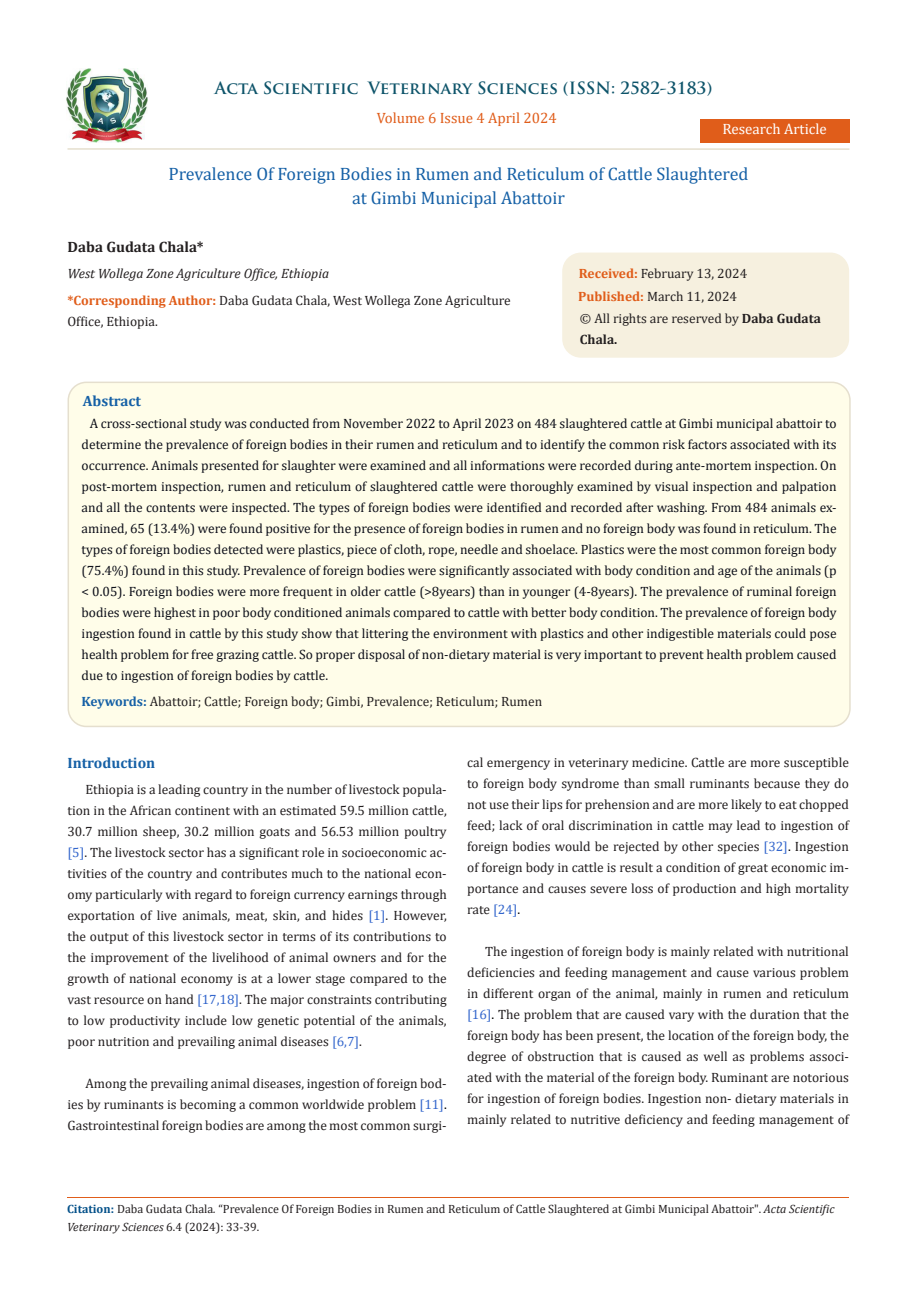
<style>
.page{position:relative;width:917px;height:1296px;background:#fff}
.page>*{position:absolute;margin:0;border:0;box-sizing:border-box;transform-origin:0 0}
.t1{font:18px/24px "Cambria";color:#1560a6;text-align:center}
.t2{font:700 16.5px "Trajan Pro";color:#0e546a}
.t3{font:15px "Cambria";color:#e05d1a}
.t4{font:700 15px "Cambria";color:#1560a6}
.t5{font:700 15px "Cambria";color:#231f20}
.t6{font:15px "Cambria";color:#fff}
.Default{font:13.5px/21px "Cambria";color:#231f20;text-align:justify}
.No_Spacing{font:13.5px/21px "Cambria";color:#0e101a;text-align:justify}
.No_Spacing-2{font:13.5px "Cambria";color:#231f20}
.t7{font:italic 13.5px "Cambria";color:#231f20}
.t8{font:12px/18px "Cambria";color:#231f20}
.s1{font-weight:700;color:#e05d1a}
.s2{font-weight:700}
.s3{font-weight:700;color:#1560a6}
.s4{color:#36c}
.s5{color:#000}
.s6{font-weight:700;color:#035089}
.s7{font-style:italic}
</style>
<div class="page">
<img style="left:67px;top:68px;width:80px;height:74px">
<div style="left:699px;top:119px;width:150px;height:23px;background:#e05d1a"></div>
<div style="left:563px;top:253px;width:285px;height:104px;background:#f6f0df;border-radius:18px"></div>
<div style="left:562px;top:253px;width:287px;height:105px;border:2px solid #f6f0df;border-radius:18px"></div>
<div style="left:68px;top:382px;width:781px;height:344px;background:#fffde9;border-radius:18px"></div>
<div style="left:67px;top:382px;width:783px;height:345px;border:2px solid #e5dfce;border-radius:18px"></div>
<hr style="left:67px;top:1198px;width:782px;height:1px;background:#e05d1a">
<hr style="left:67px;top:148px;width:782px;height:2px;background:#e5dfce">
<p class="t2" style="left:215px;top:77px;width:499px">Acta Scientific Veterinary Sciences (ISSN: 2582-3183)</p>
<p class="t3" style="left:376px;top:109px;width:182px">Volume 6 Issue 4 April 2024</p>
<p class="t6" style="left:722px;top:120px;width:106px">Research Article</p>
<p class="t1" style="left:168px;top:162px;width:581px">Prevalence Of Foreign Bodies in Rumen and Reticulum of Cattle Slaughtered at Gimbi Municipal Abattoir</p>
<p class="t5" style="left:67px;top:237px;width:137px">Daba Gudata Chala*</p>
<p class="t7" style="left:67px;top:264px;width:263px">West Wollega Zone Agriculture Office, Ethiopia</p>
<p class="Default" style="left:67px;top:290px;width:445px"><span class="s1">*Corresponding Author:</span> Daba Gudata Chala, West Wollega Zone Agriculture<br>Office, Ethiopia.</p>
<p class="Default" style="left:579px;top:263px;width:170px"><span class="s1">Received:</span> February 13, 2024</p>
<p class="Default" style="left:578px;top:286px;width:160px"><span class="s1">Published:</span> March 11, 2024</p>
<p class="Default" style="left:580px;top:307px;width:243px">© All rights are reserved by <span class="s2">Daba Gudata<br>Chala.</span></p>
<p class="t4" style="left:83px;top:390px;width:60px">Abstract</p>
<p class="No_Spacing" style="left:82px;top:413px;width:756px;text-indent:8px">A cross-sectional study was conducted from November 2022 to April 2023 on 484 slaughtered cattle at Gimbi municipal abattoir to determine the prevalence of foreign bodies in their rumen and reticulum and to identify the common risk factors associated with its occurrence. Animals presented for slaughter were examined and all informations were recorded during ante-mortem inspection. On post-mortem inspection, rumen and reticulum of slaughtered cattle were thoroughly examined by visual inspection and palpation and all the contents were inspected. The types of foreign bodies were identified and recorded after washing. From 484 animals ex&shy;amined, 65 (13.4%) were found positive for the presence of foreign bodies in rumen and no foreign body was found in reticulum. The types of foreign bodies detected were plastics, piece of cloth, rope, needle and shoelace. Plastics were the most common foreign body (75.4%) found in this study. Prevalence of foreign bodies were significantly associated with body condition and age of the animals (p &lt; 0.05). Foreign bodies were more frequent in older cattle (&gt;8years) than in younger (4-8years). The prevalence of ruminal foreign bodies were highest in poor body conditioned animals compared to cattle with better body condition. The prevalence of foreign body ingestion found in cattle by this study show that littering the environment with plastics and other indigestible materials could pose health problem for free grazing cattle. So proper disposal of non-dietary material is very important to prevent health problem caused due to ingestion of foreign bodies by cattle.</p>
<p class="No_Spacing-2" style="left:82px;top:693px;width:462px"><span class="s3">Keywords:</span> Abattoir; Cattle; Foreign body; Gimbi, Prevalence; Reticulum; Rumen</p>
<p class="t4" style="left:67px;top:752px;width:89px">Introduction</p>
<p class="Default" style="left:67px;top:778px;width:381px;text-indent:18px">Ethiopia is a leading country in the number of livestock popula&shy;tion in the African continent with an estimated 59.5 million cattle, 30.7 million sheep, 30.2 million goats and 56.53 million poultry <span class="s4">[5]</span>. The livestock sector has a significant role in socioeconomic ac&shy;tivities of the country and contributes much to the national econ&shy;omy particularly with regard to foreign currency earnings through exportation of live animals, meat, skin, and hides <span class="s4">[1]</span>. However, the output of this livestock sector in terms of its contributions to the improvement of the livelihood of animal owners and for the growth of national economy is at a lower stage compared to the vast resource on hand <span class="s4">[17,18]</span>. The major constraints contributing to low productivity include low genetic potential of the animals, poor nutrition and prevailing animal diseases <span class="s4">[6,7]</span>.</p>
<p class="Default" style="left:67px;top:1072px;width:381px;text-indent:18px">Among the prevailing animal diseases, ingestion of foreign bod&shy;ies by ruminants is becoming a common worldwide problem <span class="s4">[11]</span><span class="s5">.<br></span>Gastrointestinal foreign bodies are among the most common surgi-</p>
<p class="Default" style="left:467px;top:751px;width:383px">cal emergency in veterinary medicine. Cattle are more susceptible to foreign body syndrome than small ruminants because they do not use their lips for prehension and are more likely to eat chopped feed; lack of oral discrimination in cattle may lead to ingestion of foreign bodies would be rejected by other species <span class="s4">[32]</span><span class="s5">.</span> Ingestion of foreign body in cattle is result a condition of great economic im&shy;portance and causes severe loss of production and high mortality rate <span class="s4">[24]</span><span class="s5">.</span></p>
<p class="Default" style="left:467px;top:940px;width:383px;text-indent:18px">The ingestion of foreign body is mainly related with nutritional deficiencies and feeding management and cause various problem in different organ of the animal, mainly in rumen and reticulum <span class="s4">[16]</span><span class="s5">.</span> The problem that are caused vary with the duration that the foreign body has been present, the location of the foreign body, the degree of obstruction that is caused as well as problems associ&shy;ated with the material of the foreign body. Ruminant are notorious for ingestion of foreign bodies. Ingestion non- dietary materials in mainly related to nutritive deficiency and feeding management of</p>
<p class="t8" style="left:67px;top:1200px;width:769px"><span class="s6">Citation:</span> Daba Gudata Chala<span class="s7">.</span> “Prevalence Of Foreign Bodies in Rumen and Reticulum of Cattle Slaughtered at Gimbi Municipal Abattoir". <span class="s7">Acta Scientific<br>Veterinary Sciences</span> 6.4 (2024): 33-39.</p>
</div>
